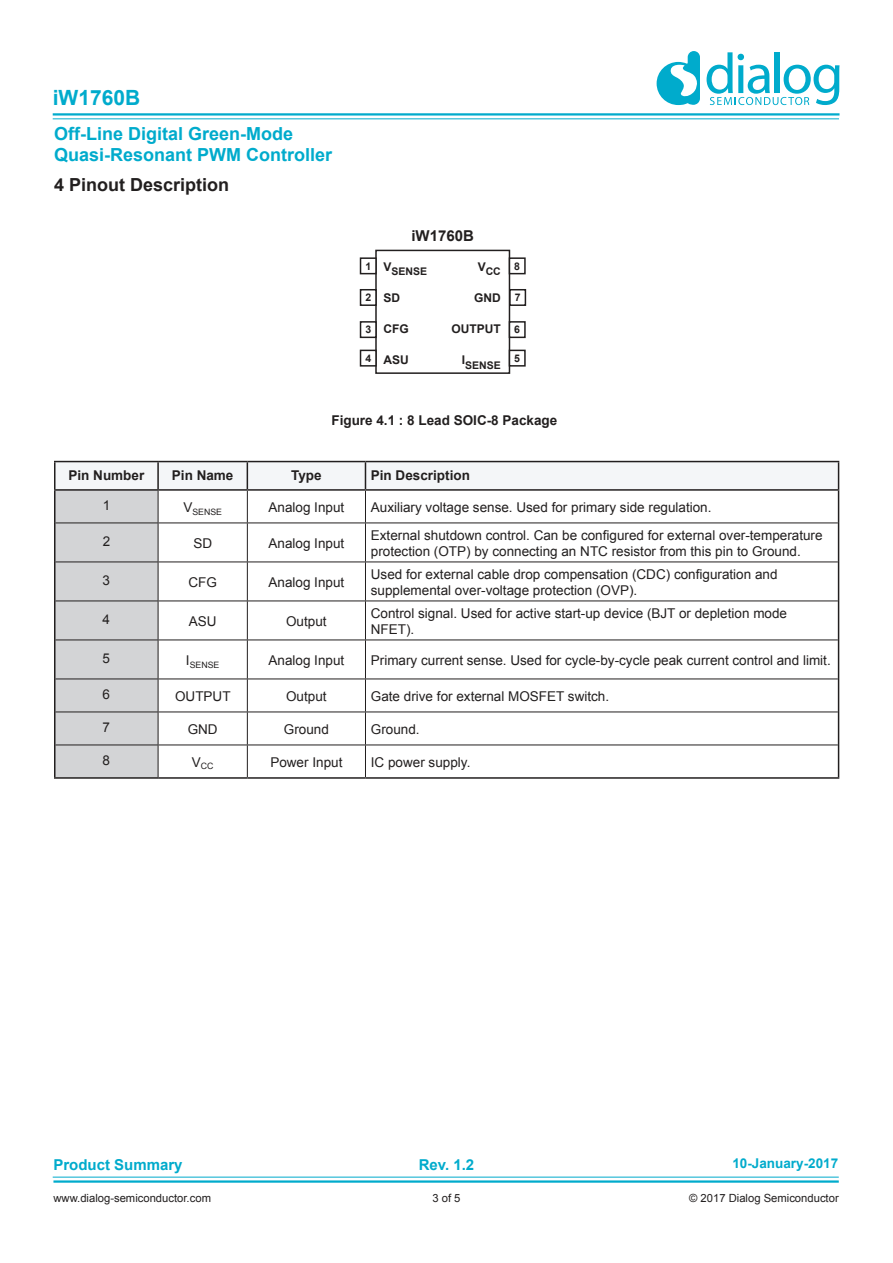
<style>
.page{position:relative;width:893px;height:1263px;background:#fff}
.page>*{position:absolute;margin:0;border:0;box-sizing:border-box;transform-origin:0 0}
.t1{font:700 21px "Arial";color:#00abcc}
.t2{font:700 18px/21.6px "Arial";color:#00abcc}
.t3{font:700 18px "Arial";color:#221f1f}
.t4{font:700 15px "Arial";color:#00abcc}
.t5{font:700 15px "Arial";color:#221f1f}
.t6{font:13.5px/16.2px "Arial";color:#221f1f}
.t7{font:700 13.5px "Arial";color:#221f1f}
.t8{font:700 13.5px "Arial";color:#00abcc}
.t9{font:700 12px "Arial";color:#221f1f}
.t10{font:11.25px "Arial";color:#221f1f}
.t11{font:700 10.5px "Arial";color:#221f1f}
.t12{font:8.7px "Arial";color:#221f1f}
</style>
<div class="page">
<hr style="left:53px;top:113px;width:786px;height:3px;background:#00abcc">
<hr style="left:53px;top:1180px;width:786px;height:3px;background:#00abcc">
<hr style="left:53px;top:118px;width:786px;height:1px;background:#00abcc">
<hr style="left:53px;top:1177px;width:786px;height:1px;background:#00abcc">
<svg style="left:657px;top:51px;width:43px;height:54px"></svg>
<svg style="left:706px;top:52px;width:133px;height:53px"></svg>
<hr style="left:158px;top:777px;width:89px;height:2px;background:#221f1f">
<hr style="left:247px;top:777px;width:118px;height:2px;background:#221f1f">
<hr style="left:365px;top:777px;width:474px;height:2px;background:#221f1f">
<hr style="left:54px;top:461px;width:104px;height:1px;background:#221f1f">
<hr style="left:54px;top:462px;width:2px;height:27px;background:#221f1f">
<svg style="left:55px;top:461px;width:784px;height:317px"></svg>
<hr style="left:54px;top:491px;width:2px;height:32px;background:#221f1f">
<hr style="left:54px;top:523px;width:2px;height:39px;background:#221f1f">
<hr style="left:54px;top:562px;width:2px;height:39px;background:#221f1f">
<hr style="left:54px;top:601px;width:2px;height:39px;background:#221f1f">
<hr style="left:54px;top:640px;width:2px;height:39px;background:#221f1f">
<hr style="left:54px;top:679px;width:2px;height:33px;background:#221f1f">
<hr style="left:54px;top:712px;width:2px;height:33px;background:#221f1f">
<hr style="left:54px;top:745px;width:2px;height:32px;background:#221f1f">
<hr style="left:54px;top:777px;width:104px;height:2px;background:#221f1f">
<hr style="left:54px;top:489px;width:104px;height:2px;background:#221f1f">
<div style="left:375px;top:250px;width:135px;height:124px;border:2px solid #221f1f"></div>
<div style="left:360px;top:257px;width:17px;height:17px;border:2px solid #221f1f"></div>
<div style="left:360px;top:289px;width:17px;height:17px;border:2px solid #221f1f"></div>
<div style="left:360px;top:321px;width:17px;height:17px;border:2px solid #221f1f"></div>
<div style="left:509px;top:257px;width:17px;height:17px;border:2px solid #221f1f"></div>
<div style="left:509px;top:289px;width:17px;height:17px;border:2px solid #221f1f"></div>
<div style="left:509px;top:321px;width:17px;height:17px;border:2px solid #221f1f"></div>
<div style="left:360px;top:350px;width:17px;height:17px;border:2px solid #221f1f"></div>
<div style="left:509px;top:350px;width:17px;height:17px;border:2px solid #221f1f"></div>
<h1 class="t1" style="left:53px;top:90px;width:89px">iW1760B</h1>
<h2 class="t2" style="left:54px;top:124px;width:280px">Off-Line Digital Green-Mode<br>Quasi-Resonant PWM Controller</h2>
<h2 class="t3" style="left:54px;top:178px;width:177px">4 Pinout Description</h2>
<p class="t5" style="left:411px;top:227px;width:64px">iW1760B</p>
<p class="t11" style="left:383px;top:266px;width:45px"><sup>V</sup>SENSE</p>
<p class="t9" style="left:383px;top:291px;width:18px">SD</p>
<p class="t9" style="left:383px;top:322px;width:27px">CFG</p>
<p class="t9" style="left:383px;top:353px;width:27px">ASU</p>
<p class="t11" style="left:365px;top:260px;width:7px">1</p>
<p class="t11" style="left:365px;top:291px;width:7px">2</p>
<p class="t11" style="left:365px;top:324px;width:7px">3</p>
<p class="t11" style="left:514px;top:260px;width:7px">8</p>
<p class="t11" style="left:515px;top:291px;width:7px">7</p>
<p class="t11" style="left:514px;top:324px;width:7px">6</p>
<p class="t11" style="left:478px;top:266px;width:25px"><sup>V</sup>CC</p>
<p class="t9" style="left:474px;top:291px;width:28px">GND</p>
<p class="t9" style="left:452px;top:322px;width:51px">OUTPUT</p>
<p class="t11" style="left:462px;top:359px;width:40px"><sup>I</sup>SENSE</p>
<p class="t11" style="left:365px;top:352px;width:7px">4</p>
<p class="t11" style="left:514px;top:352px;width:7px">5</p>
<p class="t7" style="left:331px;top:415px;width:227px">Figure 4.1 : 8 Lead SOIC-8 Package</p>
<p class="t7" style="left:69px;top:470px;width:77px">Pin Number</p>
<p class="t7" style="left:172px;top:470px;width:63px">Pin Name</p>
<p class="t7" style="left:291px;top:470px;width:32px">Type</p>
<p class="t7" style="left:371px;top:470px;width:101px">Pin Description</p>
<p class="t6" style="left:103px;top:499px;width:9px">1</p>
<p class="t12" style="left:183px;top:506px;width:40px"><sup>V</sup>SENSE</p>
<p class="t6" style="left:268px;top:500px;width:77px">Analog Input</p>
<p class="t6" style="left:371px;top:499px;width:342px">Auxiliary voltage sense. Used for primary side regulation.</p>
<p class="t6" style="left:103px;top:533px;width:9px">2</p>
<p class="t6" style="left:193px;top:535px;width:20px">SD</p>
<p class="t6" style="left:268px;top:536px;width:77px">Analog Input</p>
<p class="t6" style="left:371px;top:527px;width:453px">External shutdown control. Can be con昀椀gured for external over-temperature protection (OTP) by connecting an NTC resistor from this pin to Ground.</p>
<p class="t6" style="left:103px;top:572px;width:9px">3</p>
<p class="t6" style="left:188px;top:574px;width:30px">CFG</p>
<p class="t6" style="left:268px;top:575px;width:77px">Analog Input</p>
<p class="t6" style="left:371px;top:566px;width:408px">Used for external cable drop compensation (CDC) con昀椀guration and supplemental over-voltage protection (OVP).</p>
<p class="t6" style="left:103px;top:611px;width:9px">4</p>
<p class="t6" style="left:189px;top:613px;width:29px">ASU</p>
<p class="t6" style="left:286px;top:614px;width:42px">Output</p>
<p class="t6" style="left:371px;top:605px;width:418px">Control signal. Used for active start-up device (BJT or depletion mode<br>NFET).</p>
<p class="t6" style="left:103px;top:651px;width:9px">5</p>
<p class="t12" style="left:186px;top:659px;width:35px"><sup>I</sup>SENSE</p>
<p class="t6" style="left:268px;top:653px;width:77px">Analog Input</p>
<p class="t6" style="left:371px;top:652px;width:461px">Primary current sense. Used for cycle-by-cycle peak current control and limit.</p>
<p class="t6" style="left:103px;top:687px;width:9px">6</p>
<p class="t6" style="left:175px;top:689px;width:57px">OUTPUT</p>
<p class="t6" style="left:286px;top:689px;width:42px">Output</p>
<p class="t6" style="left:371px;top:688px;width:240px">Gate drive for external MOSFET switch.</p>
<p class="t6" style="left:103px;top:720px;width:9px">7</p>
<p class="t6" style="left:188px;top:721px;width:31px">GND</p>
<p class="t6" style="left:284px;top:721px;width:47px">Ground</p>
<p class="t6" style="left:371px;top:721px;width:50px">Ground.</p>
<p class="t6" style="left:103px;top:753px;width:9px">8</p>
<p class="t12" style="left:192px;top:763px;width:23px"><sup>V</sup>CC</p>
<p class="t6" style="left:270px;top:755px;width:74px">Power Input</p>
<p class="t6" style="left:371px;top:754px;width:101px">IC power supply.</p>
<p class="t4" style="left:53px;top:1158px;width:131px">Product Summary</p>
<p class="t10" style="left:53px;top:1193px;width:159px">www.dialog-semiconductor.com</p>
<p class="t4" style="left:419px;top:1158px;width:57px">Rev. 1.2</p>
<p class="t8" style="left:732px;top:1158px;width:107px">10-January-2017</p>
<p class="t10" style="left:432px;top:1190px;width:30px">3 of 5</p>
<p class="t10" style="left:689px;top:1193px;width:151px">© 2017 Dialog Semiconductor</p>
</div>
